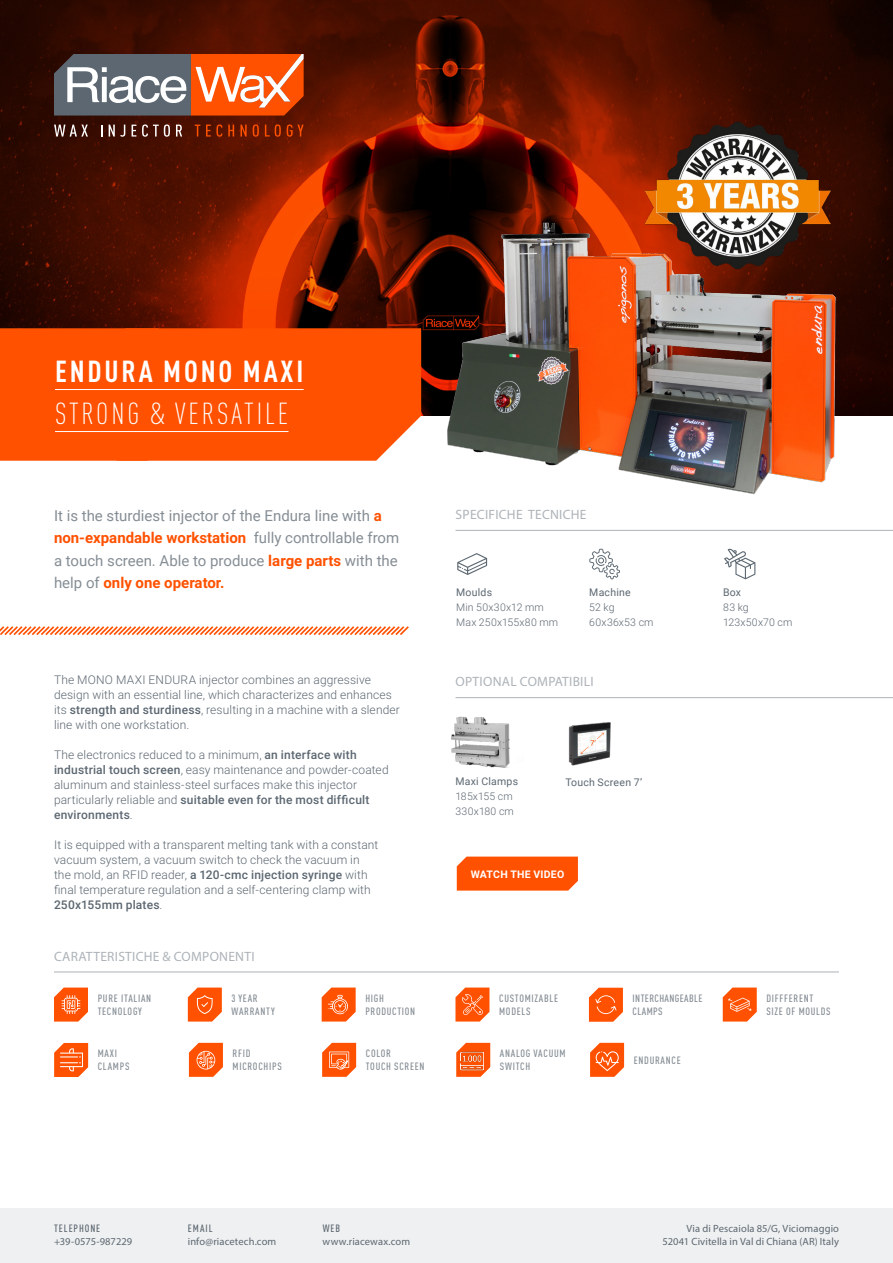
<style>
.page{position:relative;width:893px;height:1263px;background:#fff}
.page>*{position:absolute;margin:0;border:0;box-sizing:border-box;transform-origin:0 0}
.t1{font:300 condensed 30px "DIN Pro";letter-spacing:.095em;color:#fff}
.t2{font:700 condensed 30px "DIN Pro";letter-spacing:.095em;color:#fff}
.t3{font:15px/22.5px "Roboto";color:#858d94}
.t4{font:13.5px "Myriad Pro";letter-spacing:.02em;color:#adb3b8}
.t5{font:300 12px/15px "Roboto";letter-spacing:.01em;color:#5c6771}
.t6{font:500 condensed 10.5px/13px "DIN Pro";letter-spacing:.07em;color:#858d94}
.t7{font:10.5px/13px "Myriad Pro";letter-spacing:.01em;color:#5c6771;text-align:right}
.t8{font:300 10.5px "Roboto";letter-spacing:.02em;color:#5c6771}
.t9{font:10.5px "Roboto";letter-spacing:.02em;color:#5c6771}
.t10{font:500 condensed 10.5px/13px "DIN Pro";letter-spacing:.04em;color:#858d94}
.t11{font:500 condensed 10.5px "DIN Pro";letter-spacing:.09em;color:#5c6771}
.t12{font:700 10.5px "Roboto";letter-spacing:.025em;color:#fff}
.s1{font-weight:700;color:#ff5100}
.s2{font-weight:500}
</style>
<div class="page">
<img style="left:0;top:0;width:893px;height:416px">
<div style="left:0;top:328px;width:94px;height:133px;background:#ff5100"></div>
<div style="left:94px;top:328px;width:327px;height:133px;background:#ff5100"></div>
<svg style="left:54px;top:987px;width:34px;height:34px"></svg>
<svg style="left:322px;top:987px;width:34px;height:34px"></svg>
<svg style="left:188px;top:987px;width:34px;height:34px"></svg>
<svg style="left:189px;top:1043px;width:34px;height:34px"></svg>
<svg style="left:456px;top:1043px;width:34px;height:34px"></svg>
<svg style="left:723px;top:987px;width:34px;height:34px"></svg>
<svg style="left:54px;top:54px;width:250px;height:62px"></svg>
<svg style="left:54px;top:125px;width:34px;height:12px"></svg>
<svg style="left:101px;top:125px;width:1px;height:12px"></svg>
<svg style="left:109px;top:125px;width:16px;height:12px"></svg>
<svg style="left:132px;top:125px;width:4px;height:12px"></svg>
<svg style="left:142px;top:124px;width:28px;height:13px"></svg>
<svg style="left:176px;top:125px;width:6px;height:12px"></svg>
<svg style="left:195px;top:125px;width:5px;height:12px"></svg>
<svg style="left:206px;top:124px;width:16px;height:13px"></svg>
<svg style="left:228px;top:125px;width:6px;height:12px"></svg>
<svg style="left:240px;top:125px;width:7px;height:12px"></svg>
<svg style="left:253px;top:124px;width:6px;height:13px"></svg>
<svg style="left:265px;top:124px;width:16px;height:13px"></svg>
<svg style="left:287px;top:124px;width:17px;height:13px"></svg>
<img style="left:429px;top:204px;width:427px;height:291px">
<hr style="left:54px;top:972px;width:785px;height:1px;background:#adb3b8">
<hr style="left:455px;top:530px;width:438px;height:1px;background:#adb3b8">
<hr style="left:455px;top:697px;width:438px;height:1px;background:#adb3b8">
<hr style="left:55px;top:389px;width:249px;height:1px;background:#fff">
<hr style="left:55px;top:431px;width:234px;height:1px;background:#fff">
<svg style="left:0;top:626px;width:409px;height:9px"></svg>
<svg style="left:457px;top:553px;width:30px;height:22px"></svg>
<svg style="left:589px;top:549px;width:31px;height:30px"></svg>
<svg style="left:724px;top:548px;width:31px;height:31px"></svg>
<svg style="left:589px;top:988px;width:34px;height:34px"></svg>
<svg style="left:455px;top:987px;width:34px;height:34px"></svg>
<svg style="left:322px;top:1043px;width:34px;height:34px"></svg>
<svg style="left:590px;top:1043px;width:34px;height:34px"></svg>
<svg style="left:54px;top:1043px;width:34px;height:34px"></svg>
<img style="left:451px;top:716px;width:59px;height:52px">
<img style="left:634px;top:112px;width:205px;height:166px">
<img style="left:461px;top:1049px;width:23px;height:23px">
<div style="left:0;top:1209px;width:893px;height:54px;background:#eff0f1"></div>
<img style="left:568px;top:722px;width:43px;height:44px">
<div style="left:457px;top:856px;width:121px;height:34px;background:#ff5100"></div>
<p class="t2" style="left:55px;top:349px;width:250px">ENDURA MONO MAXI</p>
<p class="t1" style="left:55px;top:392px;width:235px">STRONG &amp; VERSATILE</p>
<p class="t3" style="left:54px;top:503px;width:347px">It is the sturdiest injector of the Endura line with <span class="s1">a non-expandable workstation</span> fully controllable from a touch screen. Able to produce <span class="s1">large parts</span> with the help of <span class="s1">only one operator.</span></p>
<p class="t4" style="left:456px;top:506px;width:132px">SPECIFICHE TECNICHE</p>
<p class="t9" style="left:456px;top:585px;width:37px">Moulds</p>
<p class="t8" style="left:456px;top:600px;width:89px">Min 50x30x12 mm</p>
<p class="t8" style="left:456px;top:615px;width:104px">Max 250x155x80 mm</p>
<p class="t9" style="left:589px;top:585px;width:43px">Machine</p>
<p class="t8" style="left:589px;top:600px;width:27px">52 kg</p>
<p class="t8" style="left:589px;top:615px;width:66px">60x36x53 cm</p>
<p class="t9" style="left:723px;top:585px;width:20px">Box</p>
<p class="t8" style="left:723px;top:600px;width:27px">83 kg</p>
<p class="t8" style="left:723px;top:615px;width:71px">123x50x70 cm</p>
<p class="t5" style="left:54px;top:671px;width:347px">The MONO MAXI ENDURA injector combines an aggressive design with an essential line, which characterizes and enhances its <span class="s2">strength and sturdiness</span>, resulting in a machine with a slender line with one workstation.</p>
<p class="t5" style="left:54px;top:746px;width:336px">The electronics reduced to a minimum, <span class="s2">an interface with industrial touch screen</span>, easy maintenance and powder-coated aluminum and stainless-steel surfaces make this injector particularly reliable and <span class="s2">suitable even for the most difficult environments</span>.</p>
<p class="t5" style="left:54px;top:836px;width:326px">It is equipped with a transparent melting tank with a constant vacuum system, a vacuum switch to check the vacuum in the mold, an RFID reader, <span class="s2">a 120-cmc injection syringe</span> with final temperature regulation and a self-centering clamp with <span class="s2">250x155mm plates</span>.</p>
<p class="t4" style="left:456px;top:673px;width:140px">OPTIONAL COMPATIBILI</p>
<p class="t9" style="left:455px;top:774px;width:64px">Maxi Clamps</p>
<p class="t8" style="left:455px;top:789px;width:59px">185x155 cm</p>
<p class="t8" style="left:455px;top:804px;width:60px">330x180 cm</p>
<p class="t9" style="left:565px;top:775px;width:78px">Touch Screen 7’</p>
<p class="t12" style="left:471px;top:866px;width:95px">WATCH THE VIDEO</p>
<p class="t4" style="left:54px;top:948px;width:202px">CARATTERISTICHE &amp; COMPONENTI</p>
<p class="t6" style="left:98px;top:991px;width:55px">PURE ITALIAN</p>
<p class="t6" style="left:98px;top:1004px;width:46px">TECNOLOGY</p>
<p class="t6" style="left:98px;top:1046px;width:21px">MAXI</p>
<p class="t6" style="left:98px;top:1059px;width:33px">CLAMPS</p>
<p class="t6" style="left:231px;top:991px;width:28px">3 YEAR</p>
<p class="t6" style="left:231px;top:1004px;width:45px">WARRANTY</p>
<p class="t6" style="left:233px;top:1046px;width:19px">RFID</p>
<p class="t6" style="left:233px;top:1059px;width:51px">MICROCHIPS</p>
<p class="t6" style="left:365px;top:991px;width:20px">HIGH</p>
<p class="t6" style="left:365px;top:1004px;width:51px">PRODUCTION</p>
<p class="t6" style="left:366px;top:1046px;width:27px">COLOR</p>
<p class="t6" style="left:366px;top:1059px;width:60px">TOUCH SCREEN</p>
<p class="t6" style="left:499px;top:991px;width:60px">CUSTOMIZABLE<br>MODELS</p>
<p class="t6" style="left:766px;top:990px;width:49px">DIFFFERENT</p>
<p class="t10" style="left:633px;top:991px;width:71px">INTERCHANGEABLE<br>CLAMPS</p>
<p class="t6" style="left:766px;top:1004px;width:66px">SIZE OF MOULDS</p>
<p class="t6" style="left:500px;top:1046px;width:67px">ANALOG VACUUM<br>SWITCH</p>
<p class="t6" style="left:634px;top:1052px;width:48px">ENDURANCE</p>
<p class="t11" style="left:54px;top:1220px;width:48px">TELEPHONE</p>
<p class="t7" style="left:54px;top:1234px;width:80px">+39-0575-987229</p>
<p class="t11" style="left:188px;top:1220px;width:26px">EMAIL</p>
<p class="t7" style="left:188px;top:1234px;width:90px">info@riacetech.com</p>
<p class="t11" style="left:323px;top:1220px;width:19px">WEB</p>
<p class="t7" style="left:323px;top:1234px;width:89px">www.riacewax.com</p>
<p class="t7" style="left:663px;top:1221px;width:178px">Via di Pescaiola 85/G, Viciomaggio<br>52041 Civitella in Val di Chiana (AR) Italy</p>
</div>
